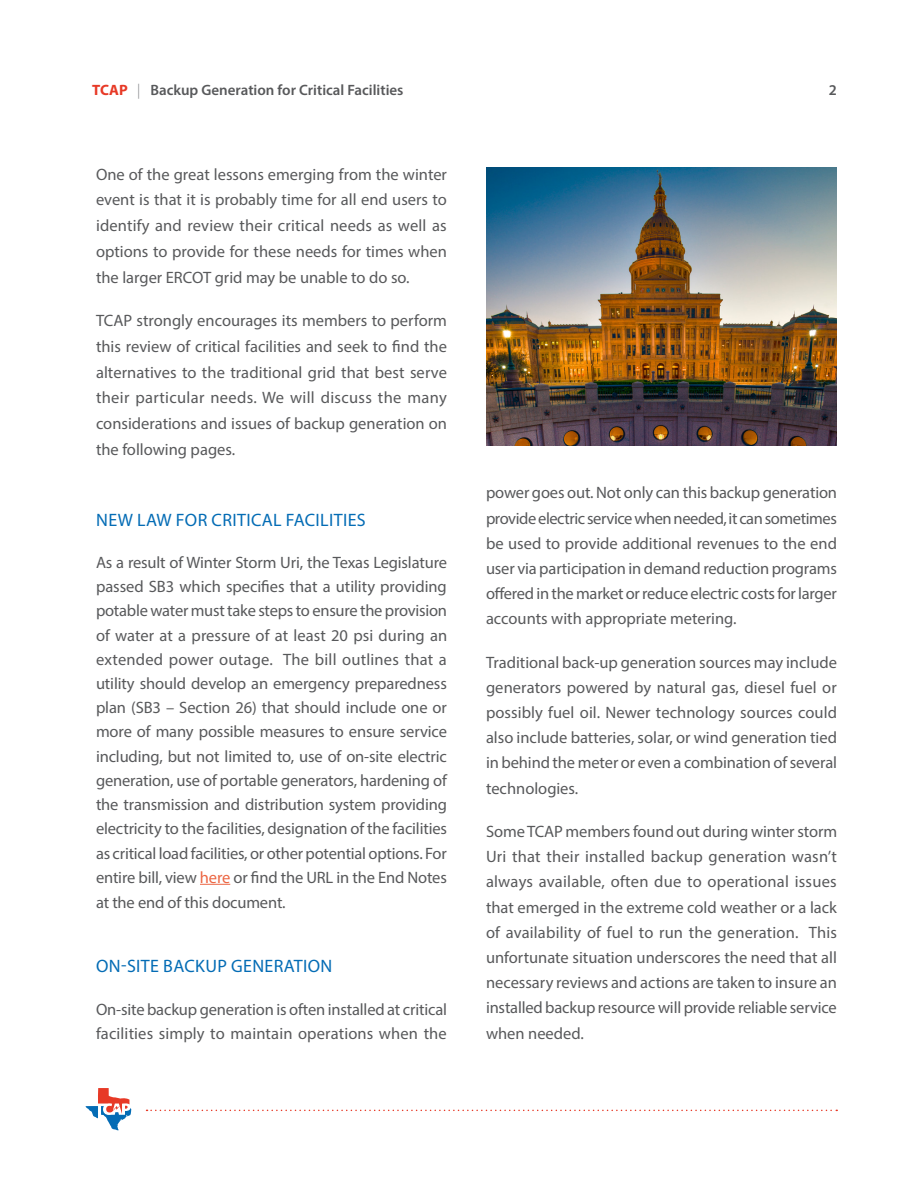
<style>
.page{position:relative;width:918px;height:1188px;background:#fff}
.page>*{position:absolute;margin:0;border:0;box-sizing:border-box;transform-origin:0 0}
.t1{font:18px "Myriad Pro";letter-spacing:.02em;color:#046cb5}
.t2{font:16.5px/24.2px "Myriad Pro";letter-spacing:-.005em;color:#58595b;text-align:justify}
.t3{font:600 15px "Myriad Pro";color:#58595b}
.s1{font-weight:700;color:#e73926}
.s2{font-weight:300;color:#808285}
.s3{color:#ec6643}
</style>
<div class="page">
<svg style="left:86px;top:1088px;width:45px;height:42px"></svg>
<svg style="left:147px;top:1110px;width:690px;height:1px"></svg>
<hr style="left:200px;top:884px;width:30px;height:1px;background:#ec6643">
<img style="left:486px;top:167px;width:351px;height:279px">
<p class="t3" style="left:92px;top:81px;width:313px"><span class="s1">TCAP</span> <span class="s2">|</span> Backup Generation for Critical Facilities</p>
<p class="t3" style="left:829px;top:81px;width:10px">2</p>
<p class="t2" style="left:96px;top:161px;width:353px;line-height:25.7px">One of the great lessons emerging from the winter event is that it is probably time for all end users to identify and review their critical needs as well as options to provide for these needs for times when the larger ERCOT grid may be unable to do so.</p>
<p class="t2" style="left:96px;top:308px;width:353px;line-height:25.7px">TCAP strongly encourages its members to perform this review of critical facilities and seek to find the alternatives to the traditional grid that best serve their particular needs. We will discuss the many considerations and issues of backup generation on the following pages.</p>
<p class="t1" style="left:96px;top:509px;width:271px">NEW LAW FOR CRITICAL FACILITIES</p>
<p class="t2" style="left:96px;top:550px;width:353px">As a result of Winter Storm Uri, the Texas Legislature passed SB3 which specifies that a utility providing potable water must take steps to ensure the provision of water at a pressure of at least 20 psi during an extended power outage. The bill outlines that a utility should develop an emergency preparedness plan (SB3 – Section 26) that should include one or more of many possible measures to ensure service including, but not limited to, use of on-site electric generation, use of portable generators, hardening of the transmission and distribution system providing electricity to the facilities, designation of the facilities as critical load facilities, or other potential options. For entire bill, view <span class="s3">here</span> or find the URL in the End Notes</p>
<p class="t2" style="left:96px;top:891px;width:191px">at the end of this document.</p>
<p class="t1" style="left:96px;top:954px;width:238px">ON-SITE BACKUP GENERATION</p>
<p class="t2" style="left:96px;top:996px;width:353px;line-height:24.9px">On-site backup generation is often installed at critical facilities simply to maintain operations when the</p>
<p class="t2" style="left:486px;top:480px;width:353px;line-height:25.2px">power goes out. Not only can this backup generation provide electric service when needed, it can sometimes be used to provide additional revenues to the end user via participation in demand reduction programs offered in the market or reduce electric costs for larger accounts with appropriate metering.</p>
<p class="t2" style="left:486px;top:649px;width:353px;line-height:25.2px">Traditional back-up generation sources may include generators powered by natural gas, diesel fuel or possibly fuel oil. Newer technology sources could also include batteries, solar, or wind generation tied in behind the meter or even a combination of several technologies.</p>
<p class="t2" style="left:486px;top:818px;width:353px;line-height:25.3px">Some TCAP members found out during winter storm Uri that their installed backup generation wasn’t always available, often due to operational issues that emerged in the extreme cold weather or a lack of availability of fuel to run the generation. This unfortunate situation underscores the need that all necessary reviews and actions are taken to insure an installed backup resource will provide reliable service when needed.</p>
</div>
